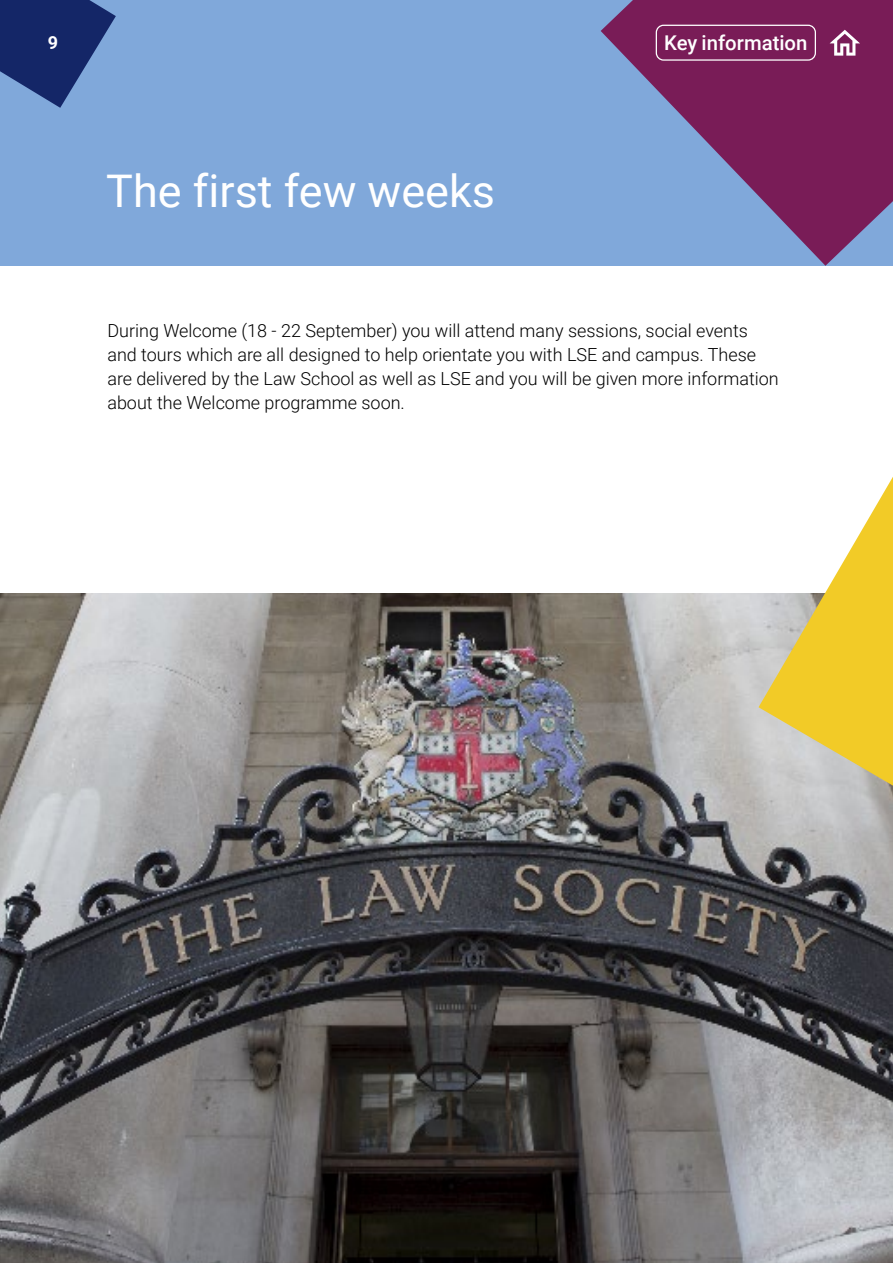
<style>
.page{position:relative;width:893px;height:1263px;background:#fff}
.page>*{position:absolute;margin:0;border:0;box-sizing:border-box;transform-origin:0 0}
.t1{font:45px "Roboto";color:#fff}
.t2{font:500 20.4px "Roboto";color:#fff}
.t3{font:300 18px/24px "Roboto";color:#000}
.t4{font:700 18px "Roboto";color:#fff}
</style>
<div class="page">
<div style="left:0;top:0;width:893px;height:266px;background:#80a8da"></div>
<svg style="left:601px;top:0;width:292px;height:266px;fill:#791c57"></svg>
<svg style="left:0;top:0;width:116px;height:108px"></svg>
<div style="left:656px;top:25px;width:160px;height:36px;border:1px solid #fff;border-radius:7px"></div>
<svg style="left:830px;top:30px;width:30px;height:26px"></svg>
<img style="left:0;top:594px;width:893px;height:669px">
<svg style="left:758px;top:477px;width:135px;height:309px"></svg>
<p class="t4" style="left:48px;top:30px;width:12px">9</p>
<p class="t2" style="left:664px;top:29px;width:145px">Key information</p>
<h1 class="t1" style="left:106px;top:159px;width:390px">The first few weeks</h1>
<p class="t3" style="left:107px;top:318px;width:673px">During Welcome (18 - 22 September) you will attend many sessions, social events and tours which are all designed to help orientate you with LSE and campus. These are delivered by the Law School as well as LSE and you will be given more information about the Welcome programme soon.</p>
</div>
